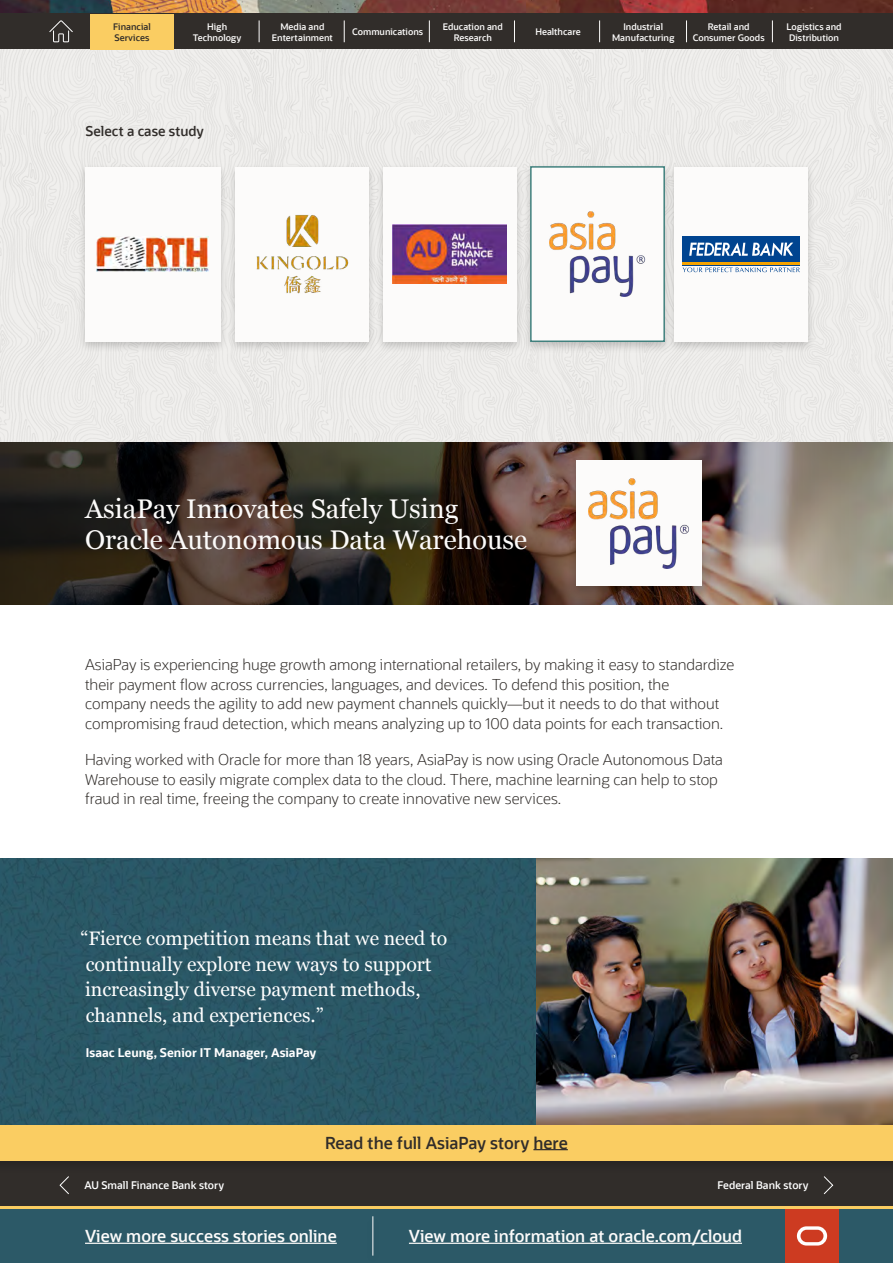
<style>
.page{position:relative;width:893px;height:1263px;background:#fff}
.page>*{position:absolute;margin:0;border:0;box-sizing:border-box;transform-origin:0 0}
.main_header{font:27px/31.5px "Georgia";color:#fcfbfa}
.quote{font:19.5px/25.5px "Georgia";color:#fff}
.t1{font:600 16.5px "Oracle Sans";color:#fcfbfa}
.main_header-2{font:600 16.5px "Oracle Sans";color:#312d2a}
.body_copy{font:300 15px/19.5px "Oracle Sans";color:#312d2a}
.Small_OS_headers{font:600 13.5px "Oracle Sans";color:#312d2a}
.quote_name{font:700 12px "Oracle Sans";color:#fff}
.main_header-3{font:600 10.5px "Oracle Sans";color:#fff}
.t2{font:600 9px/10.8px "Oracle Sans";color:#fcfbfa;text-align:center}
.t3{font:600 9px/10.8px "Oracle Sans";color:#312d2a}
</style>
<div class="page">
<div style="left:0;top:858px;width:537px;height:264px;background:#2a5765"></div>
<img style="left:537px;top:858px;width:356px;height:264px">
<div style="left:0;top:1161px;width:893px;height:48px;background:#312d2a"></div>
<svg style="left:823px;top:1176px;width:11px;height:19px"></svg>
<svg style="left:59px;top:1176px;width:10px;height:19px"></svg>
<div style="left:1px;top:49px;width:892px;height:393px;background:#edecea"></div>
<img style="left:0;top:442px;width:893px;height:163px">
<div style="left:0;top:1122px;width:893px;height:51px;background:#000;opacity:.19"></div>
<div style="left:0;top:1126px;width:893px;height:35px;background:#facd62"></div>
<hr style="left:533px;top:1149px;width:35px;height:1px;background:#312d2a">
<div style="left:568px;top:457px;width:142px;height:142px;background:#000;opacity:.19"></div>
<div style="left:576px;top:461px;width:126px;height:125px;background:#fcfbfa"></div>
<img style="left:588px;top:478px;width:101px;height:91px">
<div style="left:77px;top:163px;width:151px;height:191px;background:#000;opacity:.19"></div>
<div style="left:85px;top:167px;width:135px;height:174px;background:#fcfbfa"></div>
<img style="left:97px;top:237px;width:112px;height:34px">
<div style="left:227px;top:163px;width:150px;height:191px;background:#000;opacity:.19"></div>
<div style="left:235px;top:167px;width:134px;height:174px;background:#fcfbfa"></div>
<img style="left:256px;top:215px;width:93px;height:79px">
<div style="left:375px;top:163px;width:150px;height:191px;background:#000;opacity:.19"></div>
<div style="left:383px;top:167px;width:133px;height:174px;background:#fcfbfa"></div>
<img style="left:393px;top:225px;width:114px;height:59px">
<div style="left:522px;top:162px;width:151px;height:193px;background:#000;opacity:.19"></div>
<div style="left:530px;top:166px;width:135px;height:176px;background:#fcfbfa;border:2px solid #41817e"></div>
<img style="left:550px;top:211px;width:95px;height:86px">
<div style="left:666px;top:163px;width:150px;height:191px;background:#000;opacity:.19"></div>
<div style="left:675px;top:167px;width:133px;height:174px;background:#fcfbfa"></div>
<div style="left:683px;top:236px;width:117px;height:29px;background:#004490"></div>
<hr style="left:683px;top:262px;width:117px;height:3px;background:#f5a300">
<svg style="left:689px;top:243px;width:104px;height:13px"></svg>
<svg style="left:683px;top:267px;width:117px;height:5px"></svg>
<div style="left:0;top:1209px;width:893px;height:54px;background:#2c5967"></div>
<hr style="left:85px;top:1243px;width:252px;height:1px;background:#fcfbfa">
<hr style="left:409px;top:1243px;width:333px;height:1px;background:#fcfbfa">
<div style="left:364px;top:1213px;width:17px;height:50px;background:#000;opacity:.19"></div>
<hr style="left:372px;top:1216px;width:1px;height:39px;background:#fcfbfa">
<img style="left:0;top:0;width:893px;height:14px">
<div style="left:0;top:14px;width:893px;height:35px;background:#312d2a"></div>
<div style="left:785px;top:1209px;width:54px;height:54px;background:#cd3b21"></div>
<svg style="left:797px;top:1226px;width:30px;height:19px"></svg>
<hr style="left:0;top:1206px;width:893px;height:3px;background:#facd62">
<svg style="left:49px;top:20px;width:24px;height:23px"></svg>
<svg style="left:429px;top:20px;width:1px;height:22px"></svg>
<svg style="left:514px;top:20px;width:1px;height:22px"></svg>
<svg style="left:259px;top:20px;width:1px;height:22px"></svg>
<svg style="left:344px;top:20px;width:1px;height:22px"></svg>
<svg style="left:599px;top:20px;width:1px;height:22px"></svg>
<svg style="left:686px;top:20px;width:1px;height:22px"></svg>
<svg style="left:772px;top:20px;width:1px;height:22px"></svg>
<div style="left:90px;top:14px;width:84px;height:35px;background:#facd62"></div>
<p class="t3" style="left:113px;top:21px;width:39px">Financial<br>Services</p>
<p class="t2" style="left:193px;top:21px;width:50px">High<br>Technology</p>
<p class="t2" style="left:272px;top:21px;width:63px">Media and<br>Entertainment</p>
<p class="t2" style="left:352px;top:27px;width:73px">Communications</p>
<p class="t2" style="left:443px;top:21px;width:62px">Education and<br>Research</p>
<p class="t2" style="left:535px;top:27px;width:47px">Healthcare</p>
<p class="t2" style="left:612px;top:21px;width:64px">Industrial<br>Manufacturing</p>
<p class="t2" style="left:693px;top:21px;width:73px">Retail and<br>Consumer Goods</p>
<p class="t2" style="left:786px;top:21px;width:57px;text-align:left">Logistics and<br>Distribution</p>
<p class="Small_OS_headers" style="left:86px;top:123px;width:120px">Select a case study</p>
<p class="main_header" style="left:85px;top:492px;width:444px">AsiaPay Innovates Safely Using<br>Oracle Autonomous Data Warehouse</p>
<p class="body_copy" style="left:85px;top:655px;width:651px">AsiaPay is experiencing huge growth among international retailers, by making it easy to standardize their payment flow across currencies, languages, and devices. To defend this position, the<br>company needs the agility to add new payment channels quickly—but it needs to do that without compromising fraud detection, which means analyzing up to 100 data points for each transaction.</p>
<p class="body_copy" style="left:85px;top:750px;width:639px">Having worked with Oracle for more than 18 years, AsiaPay is now using Oracle Autonomous Data<br>Warehouse to easily migrate complex data to the cloud. There, machine learning can help to stop fraud in real time, freeing the company to create innovative new services.</p>
<p class="quote" style="left:80px;top:925px;width:368px">“Fierce competition means that we need to continually explore new ways to support increasingly diverse payment methods, channels, and experiences.”</p>
<p class="quote_name" style="left:86px;top:1045px;width:232px">Isaac Leung, Senior IT Manager, AsiaPay</p>
<p class="main_header-2" style="left:325px;top:1132px;width:244px">Read the full AsiaPay story here</p>
<p class="main_header-3" style="left:84px;top:1178px;width:141px">AU Small Finance Bank story</p>
<p class="main_header-3" style="left:717px;top:1178px;width:92px">Federal Bank story</p>
<p class="t1" style="left:85px;top:1226px;width:253px">View more success stories online</p>
<p class="t1" style="left:409px;top:1226px;width:335px">View more information at oracle.com/cloud</p>
</div>
